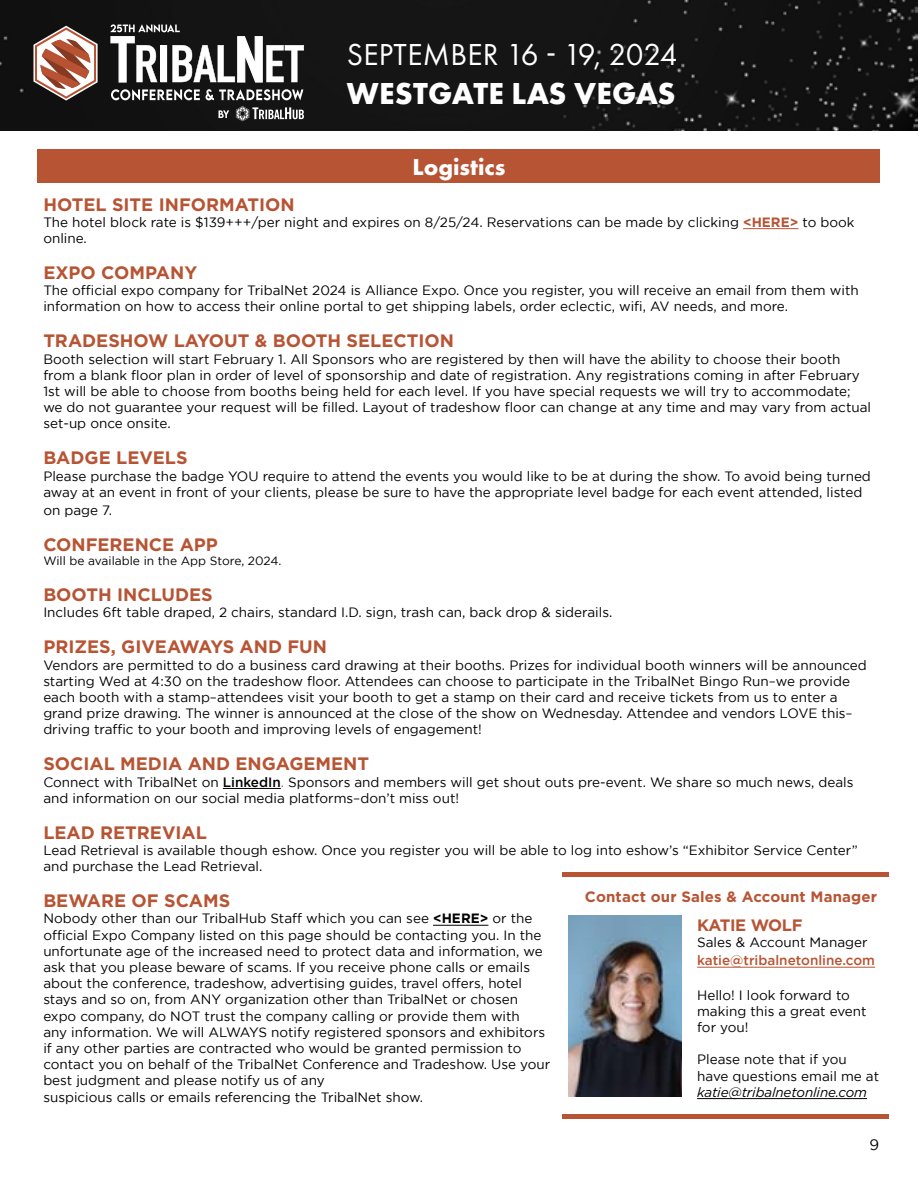
<style>
.page{position:relative;width:918px;height:1188px;background:#fff}
.page>*{position:absolute;margin:0;border:0;box-sizing:border-box;transform-origin:0 0}
.t1{font:31.5px "Futura PT";letter-spacing:.01em;color:#fff}
.t2{font:700 31.5px "Futura PT";letter-spacing:.01em;color:#fff}
.t3{font:700 24px "Futura PT";color:#fff}
.t4{font:700 18px "Gotham";color:#b75433}
.t5{font:700 16.5px "Gotham";letter-spacing:-.02em;color:#b75433}
.t6{font:700 15px "Gotham";letter-spacing:.01em;color:#b75433}
.t7{font:15px "Gotham";color:#000}
.t8{font:13.5px/16.2px "Gotham";color:#000}
.t9{font:500 13.5px "Gotham";color:#b75433}
.t10{font:italic 13.5px "Gotham";letter-spacing:-.01em;color:#000}
.t11{font:12px "Gotham";color:#000}
.s1{font-weight:700;color:#b75433}
.s2{font-weight:500}
.s3{color:#b75433}
.s4{font-weight:700}
</style>
<div class="page">
<div style="left:0;top:0;width:918px;height:131px;background:#141414"></div>
<svg style="left:236px;top:106px;width:68px;height:15px"></svg>
<svg style="left:33px;top:26px;width:65px;height:75px"></svg>
<svg style="left:111px;top:89px;width:192px;height:11px"></svg>
<svg style="left:110px;top:24px;width:194px;height:59px"></svg>
<svg style="left:219px;top:110px;width:10px;height:8px"></svg>
<div style="left:38px;top:149px;width:842px;height:34px;background:#b75433"></div>
<hr style="left:743px;top:228px;width:55px;height:1px;background:#b75433">
<hr style="left:223px;top:788px;width:58px;height:1px;background:#000">
<hr style="left:433px;top:925px;width:55px;height:1px;background:#000">
<div style="left:563px;top:1114px;width:326px;height:5px;background:#b75433"></div>
<hr style="left:563px;top:873px;width:326px;height:4px;background:#b75433">
<img style="left:568px;top:916px;width:114px;height:180px">
<hr style="left:697px;top:967px;width:178px;height:1px;background:#b75433">
<hr style="left:697px;top:1098px;width:170px;height:1px;background:#000">
<h1 class="t1" style="left:347px;top:36px;width:333px">SEPTEMBER 16 - 19, 2024</h1>
<h1 class="t2" style="left:347px;top:73px;width:330px">WESTGATE LAS VEGAS</h1>
<h2 class="t3" style="left:412px;top:152px;width:95px">Logistics</h2>
<h3 class="t4" style="left:43px;top:194px;width:253px">HOTEL SITE INFORMATION</h3>
<p class="t8" style="left:43px;top:214px;width:813px">The hotel block rate is $139+++/per night and expires on 8/25/24. Reservations can be made by clicking <span class="s1">&lt;HERE&gt;</span> to book online.</p>
<h3 class="t4" style="left:43px;top:262px;width:155px">EXPO COMPANY</h3>
<p class="t8" style="left:43px;top:282px;width:817px">The official expo company for TribalNet 2024 is Alliance Expo. Once you register, you will receive an email from them with information on how to access their online portal to get shipping labels, order eclectic, wifi, AV needs, and more.</p>
<h3 class="t4" style="left:43px;top:331px;width:412px">TRADESHOW LAYOUT &amp; BOOTH SELECTION</h3>
<p class="t8" style="left:43px;top:351px;width:829px">Booth selection will start February 1. All Sponsors who are registered by then will have the ability to choose their booth from a blank floor plan in order of level of sponsorship and date of registration. Any registrations coming in after February 1st will be able to choose from booths being held for each level. If you have special requests we will try to accommodate; we do not guarantee your request will be filled. Layout of tradeshow floor can change at any time and may vary from actual set-up once onsite.</p>
<h3 class="t4" style="left:43px;top:448px;width:146px">BADGE LEVELS</h3>
<p class="t8" style="left:43px;top:468px;width:829px">Please purchase the badge YOU require to attend the events you would like to be at during the show. To avoid being turned away at an event in front of your clients, please be sure to have the appropriate level badge for each event attended, listed</p>
<p class="t8" style="left:43px;top:502px;width:70px">on page 7.</p>
<h3 class="t4" style="left:43px;top:534px;width:176px">CONFERENCE APP</h3>
<p class="t11" style="left:43px;top:554px;width:240px">Will be available in the App Store, 2024.</p>
<h3 class="t4" style="left:43px;top:584px;width:171px">BOOTH INCLUDES</h3>
<p class="t8" style="left:43px;top:604px;width:571px">Includes 6ft table draped, 2 chairs, standard I.D. sign, trash can, back drop &amp; siderails.</p>
<h3 class="t4" style="left:43px;top:637px;width:285px">PRIZES, GIVEAWAYS AND FUN</h3>
<p class="t8" style="left:43px;top:657px;width:825px">Vendors are permitted to do a business card drawing at their booths. Prizes for individual booth winners will be announced starting Wed at 4:30 on the tradeshow floor. Attendees can choose to participate in the TribalNet Bingo Run–we provide each booth with a stamp–attendees visit your booth to get a stamp on their card and receive tickets from us to enter a grand prize drawing. The winner is announced at the close of the show on Wednesday. Attendee and vendors LOVE this– driving traffic to your booth and improving levels of engagement!</p>
<h3 class="t4" style="left:43px;top:754px;width:327px">SOCIAL MEDIA AND ENGAGEMENT</h3>
<p class="t8" style="left:43px;top:774px;width:812px">Connect with TribalNet on <span class="s2">LinkedIn</span><span class="s3">.</span> Sponsors and members will get shout outs pre-event. We share so much news, deals and information on our social media platforms–don’t miss out!</p>
<h3 class="t4" style="left:43px;top:822px;width:165px">LEAD RETREVIAL</h3>
<p class="t8" style="left:43px;top:842px;width:816px">Lead Retrieval is available though eshow. Once you register you will be able to log into eshow’s “Exhibitor Service Center” and purchase the Lead Retrieval.</p>
<h3 class="t4" style="left:43px;top:890px;width:189px">BEWARE OF SCAMS</h3>
<p class="t8" style="left:43px;top:910px;width:508px">Nobody other than our TribalHub Staff which you can see <span class="s4">&lt;HERE&gt;</span> or the official Expo Company listed on this page should be contacting you. In the unfortunate age of the increased need to protect data and information, we ask that you please beware of scams. If you receive phone calls or emails about the conference, tradeshow, advertising guides, travel offers, hotel stays and so on, from ANY organization other than TribalNet or chosen expo company, do NOT trust the company calling or provide them with<br>any information. We will ALWAYS notify registered sponsors and exhibitors if any other parties are contracted who would be granted permission to contact you on behalf of the TribalNet Conference and Tradeshow. Use your best judgment and please notify us of any<br>suspicious calls or emails referencing the TribalNet show.</p>
<p class="t6" style="left:585px;top:888px;width:294px">Contact our Sales &amp; Account Manager</p>
<p class="t5" style="left:697px;top:916px;width:107px">KATIE WOLF</p>
<p class="t8" style="left:697px;top:934px;width:172px">Sales &amp; Account Manager</p>
<p class="t9" style="left:697px;top:953px;width:179px">katie@tribalnetonline.com</p>
<p class="t8" style="left:697px;top:987px;width:171px">Hello! I look forward to making this a great event for you!</p>
<p class="t8" style="left:697px;top:1051px;width:183px">Please note that if you have questions email me at</p>
<p class="t10" style="left:697px;top:1085px;width:171px">katie@tribalnetonline.com</p>
<p class="t7" style="left:869px;top:1137px;width:11px">9</p>
</div>
